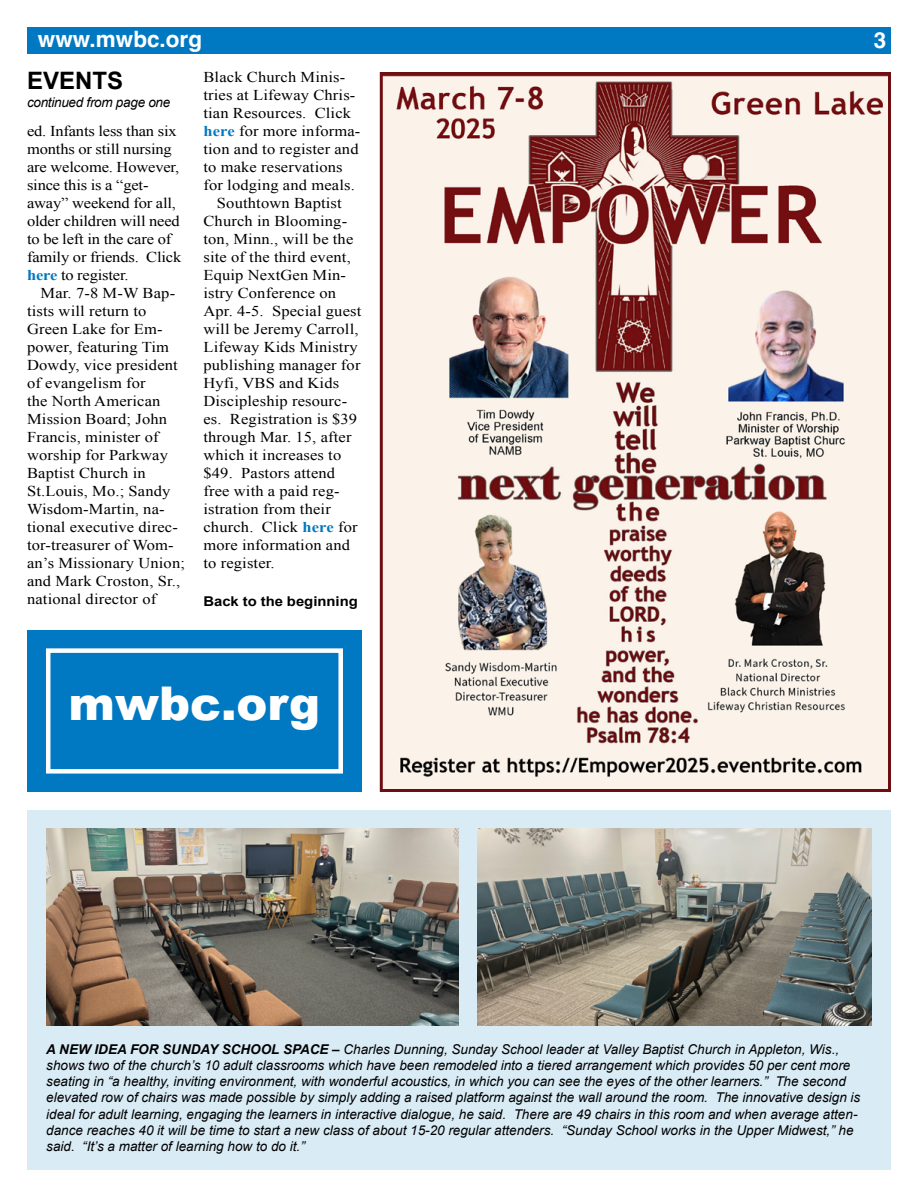
<style>
.page{position:relative;width:918px;height:1188px;background:#fff}
.page>*{position:absolute;margin:0;border:0;box-sizing:border-box;transform-origin:0 0}
.t1{font:900 46.5px "Arial";color:#fff}
.t2{font:700 24px "Arial";color:#000}
.t3{font:700 22.5px "Helvetica";color:#fff}
.t4{font:15px/18px "Times New Roman";letter-spacing:.01em;color:#000;scale:1.1 1}
.t5{font:15px/18px "Times New Roman";letter-spacing:-.01em;color:#000;scale:1.1 1}
.t6{font:italic 13.5px/16.2px "Arial";color:#000}
.t7{font:italic 13.5px "Arial";letter-spacing:-.02em;color:#000}
.t8{font:700 13.5px "Arial";color:#000;scale:1.1 1}
.s1{font-weight:700;color:#0079c2}
.s2{font-weight:700}
</style>
<div class="page">
<div style="left:27px;top:27px;width:864px;height:27px;background:#0079c2"></div>
<div style="left:27px;top:630px;width:335px;height:161px;background:#0079c2"></div>
<div style="left:46px;top:648px;width:297px;height:126px;border:4px solid #fff"></div>
<div style="left:27px;top:810px;width:864px;height:360px;background:#d9ebf5"></div>
<img style="left:384px;top:76px;width:503px;height:712px">
<div style="left:380px;top:72px;width:511px;height:720px;border:3px solid #6e0e10"></div>
<img style="left:477px;top:828px;width:395px;height:198px">
<img style="left:46px;top:828px;width:413px;height:198px">
<h3 class="t3" style="left:38px;top:25px;width:166px">www.mwbc.org</h3>
<h3 class="t3" style="left:874px;top:26px;width:14px">3</h3>
<h2 class="t2" style="left:27px;top:65px;width:98px">EVENTS</h2>
<p class="t7" style="left:27px;top:94px;width:145px">continued from page one</p>
<p class="t5" style="left:27px;top:122px;width:142px">ed. Infants less than six months or still nursing are welcome. However, since this is a “get&shy;away” weekend for all, older children will need to be left in the care of family or friends. Click <span class="s1">here</span> to register.</p>
<p class="t4" style="left:27px;top:284px;width:145px;text-indent:13px">Mar. 7-8 M-W Bap&shy;tists will return to<br>Green Lake for Em&shy;power, featuring Tim<br>Dowdy, vice president of evangelism for<br>the North American<br>Mission Board; John<br>Francis, minister of worship for Parkway<br>Baptist Church in<br>St.Louis, Mo.; Sandy<br>Wisdom-Martin, na&shy;tional executive direc&shy;tor-treasurer of Wom&shy;an’s Missionary Union; and Mark Croston, Sr., national director of</p>
<p class="t4" style="left:203px;top:68px;width:130px">Black Church Minis-</p>
<p class="t4" style="left:203px;top:86px;width:140px">tries at Lifeway Chris-</p>
<p class="t4" style="left:203px;top:104px;width:136px">tian Resources. Click</p>
<p class="t4" style="left:203px;top:122px;width:144px"><span class="s1">here</span> for more informa-</p>
<p class="t4" style="left:203px;top:140px;width:143px">tion and to register and</p>
<p class="t4" style="left:203px;top:158px;width:128px">to make reservations</p>
<p class="t4" style="left:203px;top:176px;width:139px">for lodging and meals.</p>
<p class="t4" style="left:217px;top:194px;width:115px">Southtown Baptist</p>
<p class="t4" style="left:203px;top:212px;width:132px">Church in Blooming-</p>
<p class="t4" style="left:203px;top:230px;width:138px">ton, Minn., will be the</p>
<p class="t4" style="left:203px;top:248px;width:135px">site of the third event,</p>
<p class="t4" style="left:203px;top:266px;width:131px">Equip NextGen Min-</p>
<p class="t4" style="left:203px;top:284px;width:122px">istry Conference on</p>
<p class="t4" style="left:203px;top:302px;width:145px">Apr. 4-5. Special guest</p>
<p class="t4" style="left:203px;top:320px;width:143px">will be Jeremy Carroll,</p>
<p class="t4" style="left:203px;top:338px;width:142px">Lifeway Kids Ministry</p>
<p class="t4" style="left:203px;top:356px;width:144px">publishing manager for</p>
<p class="t4" style="left:203px;top:374px;width:125px">Hyfi, VBS and Kids</p>
<p class="t4" style="left:203px;top:392px;width:132px">Discipleship resourc-</p>
<p class="t4" style="left:203px;top:410px;width:141px">es. Registration is $39</p>
<p class="t4" style="left:203px;top:428px;width:136px">through Mar. 15, after</p>
<p class="t4" style="left:203px;top:446px;width:127px">which it increases to</p>
<p class="t4" style="left:203px;top:464px;width:121px">$49. Pastors attend</p>
<p class="t4" style="left:203px;top:482px;width:125px">free with a paid reg-</p>
<p class="t4" style="left:203px;top:500px;width:117px">istration from their</p>
<p class="t4" style="left:203px;top:518px;width:142px">church. Click <span class="s1">here</span> for</p>
<p class="t4" style="left:203px;top:536px;width:135px">more information and</p>
<p class="t4" style="left:203px;top:554px;width:66px">to register.</p>
<p class="t8" style="left:203px;top:592px;width:142px">Back to the beginning</p>
<h1 class="t1" style="left:69px;top:670px;width:253px">mwbc.org</h1>
<p class="t6" style="left:46px;top:1041px;width:816px"><span class="s2">A NEW IDEA FOR SUNDAY SCHOOL SPACE –</span> Charles Dunning, Sunday School leader at Valley Baptist Church in Appleton, Wis., shows two of the church’s 10 adult classrooms which have been remodeled into a tiered arrangement which provides 50 per cent more seating in “a healthy, inviting environment, with wonderful acoustics, in which you can see the eyes of the other learners.” The second elevated row of chairs was made possible by simply adding a raised platform against the wall around the room. The innovative design is ideal for adult learning, engaging the learners in interactive dialogue, he said. There are 49 chairs in this room and when average atten&shy;dance reaches 40 it will be time to start a new class of about 15-20 regular attenders. “Sunday School works in the Upper Midwest,” he said. “It’s a matter of learning how to do it.”</p>
</div>
